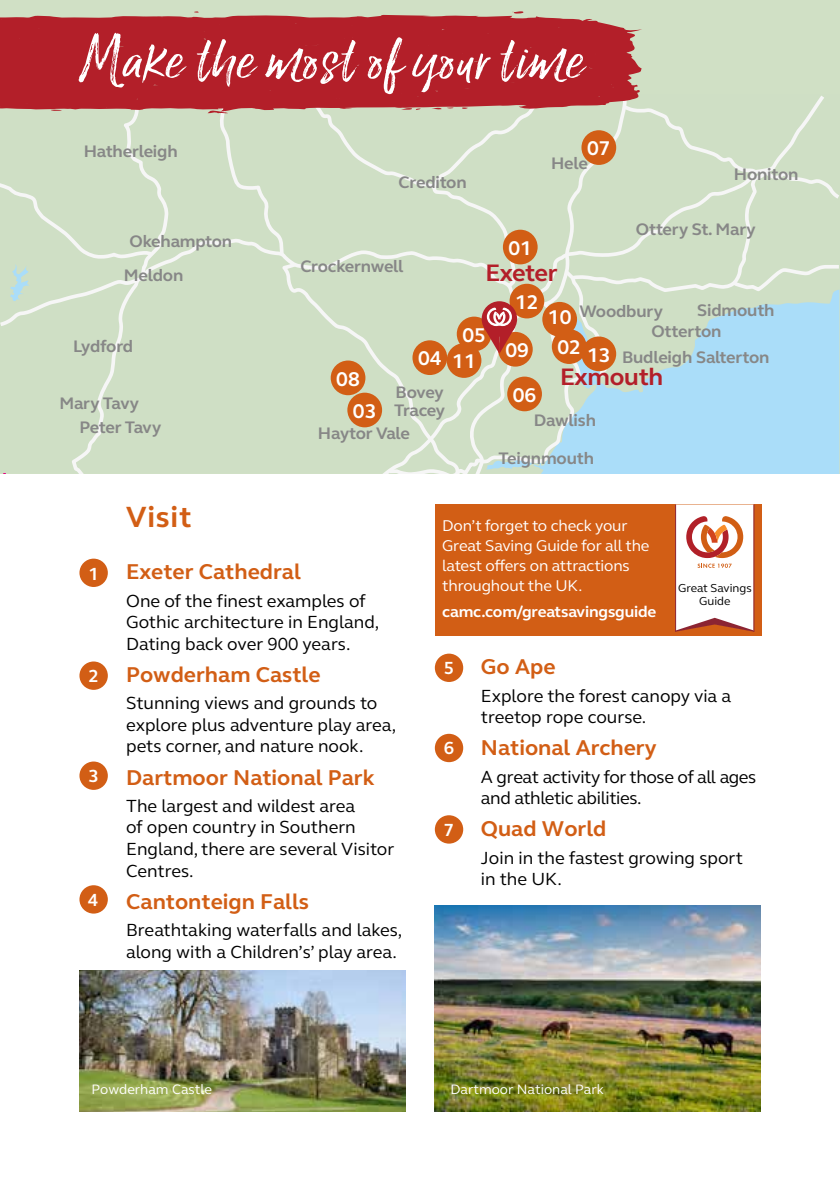
<style>
.page{position:relative;width:840px;height:1191px;background:#fff}
.page>*{position:absolute;margin:0;border:0;box-sizing:border-box;transform-origin:0 0}
.t1{font:68px "Lucky Fellas Win";letter-spacing:.025em;color:#fff}
.t2{font:700 30px "FS Elliot";letter-spacing:.025em;color:#d25e15}
.t3{font:700 24.4px "FS Elliot";letter-spacing:-.01em;color:#b31f29}
.t4{font:700 22px "FS Elliot";color:#d25e15}
.t5{font:700 20.4px "FS Elliot";color:#fff}
.t6{font:18px/21.6px "FS Elliot";color:#000}
.t7{font:18px/21.6px "FS Elliot";letter-spacing:-.02em;color:#000}
.t8{font:700 18px "FS Elliot";color:#fff}
.t9{font:700 17.2px/17.2px "FS Elliot";letter-spacing:-.01em;color:#878787}
.t10{font:16px/20px "FS Elliot";letter-spacing:-.01em;color:#fff}
.t11{font:700 16px "FS Elliot";letter-spacing:-.01em;color:#fff}
.t12{font:14px "FS Elliot";color:#fff}
.t13{font:11.8px/13.4px "FS Elliot";color:#000;text-align:center}
</style>
<div class="page">
<div style="left:0;top:0;width:839px;height:473px;background:#d0e0c5"></div>
<svg style="left:628px;top:294px;width:210px;height:179px;fill:#aaddf9"></svg>
<svg style="left:608px;top:340px;width:20px;height:133px"></svg>
<svg style="left:628px;top:96px;width:199px;height:206px"></svg>
<svg style="left:608px;top:96px;width:164px;height:198px"></svg>
<svg style="left:728px;top:263px;width:111px;height:31px"></svg>
<svg style="left:619px;top:102px;width:220px;height:100px"></svg>
<div style="left:581px;top:130px;width:35px;height:35px;background:#d25e15;border-radius:50%"></div>
<div style="left:581px;top:336px;width:35px;height:35px;background:#d25e15;border-radius:50%"></div>
<img style="left:434px;top:906px;width:326px;height:205px">
<div style="left:79px;top:661px;width:29px;height:29px;background:#d25e15;border-radius:50%"></div>
<div style="left:79px;top:761px;width:29px;height:29px;background:#d25e15;border-radius:50%"></div>
<div style="left:79px;top:885px;width:29px;height:28px;background:#d25e15;border-radius:50%"></div>
<div style="left:79px;top:558px;width:29px;height:29px;background:#d25e15;border-radius:50%"></div>
<div style="left:434px;top:734px;width:29px;height:28px;background:#d25e15;border-radius:50%"></div>
<div style="left:434px;top:815px;width:29px;height:28px;background:#d25e15;border-radius:50%"></div>
<div style="left:434px;top:653px;width:29px;height:29px;background:#d25e15;border-radius:50%"></div>
<img style="left:79px;top:970px;width:326px;height:141px">
<svg style="left:512px;top:11px;width:11px;height:3px"></svg>
<div style="left:0;top:15px;width:642px;height:97px;background:#b31f29"></div>
<svg style="left:0;top:89px;width:170px;height:384px"></svg>
<svg style="left:203px;top:90px;width:405px;height:383px"></svg>
<div style="left:434px;top:504px;width:326px;height:131px;background:#d25e15"></div>
<svg style="left:675px;top:504px;width:79px;height:128px;background:#f0d7d0"></svg>
<h1 class="t1" style="left:79px;top:16px;width:504px">Make the most of your time</h1>
<p class="t9" style="left:84px;top:142px;width:95px">Hatherleigh</p>
<p class="t5" style="left:586px;top:135px;width:25px">07</p>
<p class="t9" style="left:551px;top:155px;width:38px">Hele</p>
<p class="t9" style="left:398px;top:173px;width:70px">Crediton</p>
<p class="t9" style="left:129px;top:232px;width:104px">Okehampton</p>
<p class="t5" style="left:508px;top:234px;width:25px">01</p>
<p class="t9" style="left:124px;top:266px;width:61px">Meldon</p>
<p class="t9" style="left:300px;top:258px;width:105px">Crockernwell</p>
<h3 class="t3" style="left:485px;top:256px;width:74px">Exeter</h3>
<p class="t9" style="left:733px;top:165px;width:66px">Honiton</p>
<p class="t9" style="left:635px;top:220px;width:121px">Ottery St. Mary</p>
<p class="t9" style="left:73px;top:337px;width:62px">Lydford</p>
<p class="t9" style="left:59px;top:394px;width:81px">Mary Tavy</p>
<p class="t9" style="left:80px;top:419px;width:83px">Peter Tavy</p>
<p class="t5" style="left:336px;top:365px;width:25px">08</p>
<p class="t5" style="left:353px;top:397px;width:25px">03</p>
<p class="t5" style="left:418px;top:345px;width:25px">04</p>
<p class="t9" style="left:394px;top:384px;width:53px">Bovey<br>Tracey</p>
<p class="t9" style="left:318px;top:424px;width:93px">Haytor Vale</p>
<p class="t5" style="left:462px;top:321px;width:25px">05</p>
<p class="t5" style="left:452px;top:347px;width:25px">11</p>
<p class="t5" style="left:515px;top:288px;width:25px">12</p>
<p class="t5" style="left:505px;top:336px;width:25px">09</p>
<p class="t5" style="left:512px;top:381px;width:25px">06</p>
<p class="t5" style="left:547px;top:304px;width:25px">10</p>
<p class="t9" style="left:651px;top:299px;width:124px;line-height:21.4px;text-indent:46px">Sidmouth<br>Otterton</p>
<p class="t9" style="left:579px;top:302px;width:85px">Woodbury</p>
<p class="t5" style="left:557px;top:334px;width:25px">02</p>
<p class="t5" style="left:586px;top:341px;width:25px">13</p>
<p class="t9" style="left:621px;top:348px;width:149px">Budleigh Salterton</p>
<h3 class="t3" style="left:559px;top:361px;width:105px">Exmouth</h3>
<p class="t9" style="left:533px;top:411px;width:64px">Dawlish</p>
<p class="t9" style="left:498px;top:449px;width:97px">Teignmouth</p>
<p class="t8" style="left:88px;top:561px;width:12px">1</p>
<p class="t8" style="left:88px;top:664px;width:12px">2</p>
<p class="t8" style="left:88px;top:764px;width:12px">3</p>
<p class="t8" style="left:88px;top:887px;width:12px">4</p>
<h2 class="t2" style="left:126px;top:497px;width:67px">Visit</h2>
<p class="t4" style="left:126px;top:557px;width:176px">Exeter Cathedral</p>
<p class="t6" style="left:126px;top:589px;width:254px">One of the finest examples of<br>Gothic architecture in England,<br>Dating back over 900 years.</p>
<p class="t4" style="left:126px;top:660px;width:196px">Powderham Castle</p>
<p class="t6" style="left:126px;top:692px;width:271px">Stunning views and grounds to explore plus adventure play area, pets corner, and nature nook.</p>
<p class="t4" style="left:126px;top:762px;width:249px">Dartmoor National Park</p>
<p class="t6" style="left:126px;top:794px;width:269px">The largest and wildest area<br>of open country in Southern<br>England, there are several Visitor<br>Centres.</p>
<p class="t4" style="left:126px;top:886px;width:184px">Cantonteign Falls</p>
<p class="t6" style="left:126px;top:918px;width:277px">Breathtaking waterfalls and lakes, along with a Children’s’ play area.</p>
<p class="t10" style="left:442px;top:515px;width:209px">Don’t forget to check your<br>Great Saving Guide for all the latest offers on attractions throughout the UK.</p>
<p class="t11" style="left:442px;top:601px;width:216px">camc.com/greatsavingsguide</p>
<p class="t13" style="left:677px;top:581px;width:75px">Great Savings<br>Guide</p>
<p class="t8" style="left:443px;top:656px;width:12px">5</p>
<p class="t8" style="left:443px;top:736px;width:12px">6</p>
<p class="t8" style="left:443px;top:818px;width:12px">7</p>
<p class="t4" style="left:480px;top:652px;width:76px">Go Ape</p>
<p class="t6" style="left:480px;top:684px;width:252px">Explore the forest canopy via a treetop rope course.</p>
<p class="t4" style="left:480px;top:733px;width:177px">National Archery</p>
<p class="t7" style="left:480px;top:765px;width:277px">A great activity for those of all ages and athletic abilities.</p>
<p class="t4" style="left:480px;top:814px;width:127px">Quad World</p>
<p class="t6" style="left:480px;top:846px;width:263px">Join in the fastest growing sport in the UK.</p>
<p class="t12" style="left:91px;top:1079px;width:122px">Powderham Castle</p>
<p class="t12" style="left:450px;top:1079px;width:155px">Dartmoor National Park</p>
</div>
